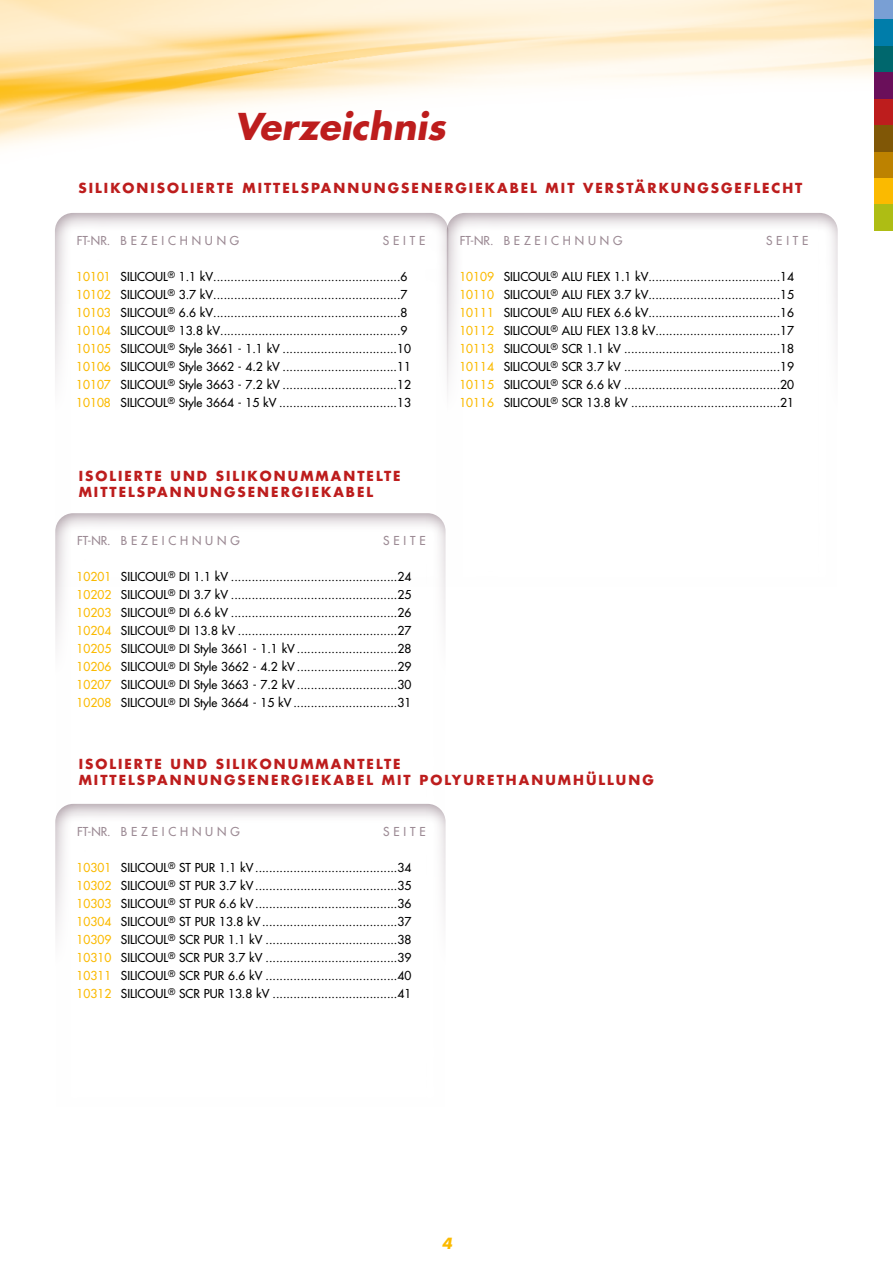
<style>
.page{position:relative;width:893px;height:1263px;background:#fff}
.page>*{position:absolute;margin:0;border:0;box-sizing:border-box;transform-origin:0 0}
.Normal_e{font:italic 700 36px "Futura";color:#bd1d1d}
.t1{font:italic 700 15px "Futura";color:#fbba00}
.t2{font:700 13.5px/16.2px "Futura Std";letter-spacing:.15em;color:#bd1d1d}
.Normal_e-2{font:500 12px "Futura Std";color:#000}
.Normal_e-3{font:500 12px "Futura Std";color:#9c8a94}
.s1{color:#fbba00}
</style>
<div class="page">
<img style="left:0;top:0;width:893px;height:212px">
<svg style="left:42px;top:201px;width:392px;height:388px"></svg>
<div style="left:434px;top:201px;width:417px;height:388px;background:#fff"></div>
<div style="left:875px;top:0;width:18px;height:19px;background:#799fd4"></div>
<div style="left:875px;top:99px;width:18px;height:26px;background:#bd1d1d"></div>
<div style="left:875px;top:45px;width:18px;height:27px;background:#00676d"></div>
<div style="left:875px;top:152px;width:18px;height:26px;background:#bd8200"></div>
<div style="left:875px;top:19px;width:18px;height:26px;background:#007daa"></div>
<div style="left:875px;top:125px;width:18px;height:27px;background:#805706"></div>
<div style="left:875px;top:72px;width:18px;height:26px;background:#6a0f5a"></div>
<div style="left:875px;top:178px;width:18px;height:27px;background:#fbba00"></div>
<div style="left:875px;top:204px;width:18px;height:27px;background:#aebd14"></div>
<p class="Normal_e" style="left:235px;top:101px;width:212px">Verzeichnis</p>
<p class="t2" style="left:79px;top:180px;width:725px">SILIKONISOLIERTE MITTELSPANNUNGSENERGIEKABEL MIT VERSTÄRKUNGSGEFLECHT</p>
<p class="Normal_e-3" style="left:77px;top:233px;width:164px">FT-NR. B E Z E I C H N U N G</p>
<p class="Normal_e-3" style="left:383px;top:233px;width:44px">S E I T E</p>
<p class="Normal_e-2" style="left:76px;top:269px;width:333px"><span class="s1">10101</span> SILICOUL<sup>®</sup> 1.1 kV......................................................6</p>
<p class="Normal_e-2" style="left:76px;top:287px;width:333px"><span class="s1">10102</span> SILICOUL<sup>®</sup> 3.7 kV......................................................7</p>
<p class="Normal_e-2" style="left:76px;top:305px;width:333px"><span class="s1">10103</span> SILICOUL<sup>®</sup> 6.6 kV......................................................8</p>
<p class="Normal_e-2" style="left:76px;top:323px;width:333px"><span class="s1">10104</span> SILICOUL<sup>®</sup> 13.8 kV....................................................9</p>
<p class="Normal_e-2" style="left:76px;top:341px;width:336px"><span class="s1">10105</span> SILICOUL<sup>®</sup> Style 3661 - 1.1 kV .................................10</p>
<p class="Normal_e-2" style="left:76px;top:359px;width:336px"><span class="s1">10106</span> SILICOUL<sup>®</sup> Style 3662 - 4.2 kV .................................11</p>
<p class="Normal_e-2" style="left:76px;top:377px;width:336px"><span class="s1">10107</span> SILICOUL<sup>®</sup> Style 3663 - 7.2 kV .................................12</p>
<p class="Normal_e-2" style="left:76px;top:395px;width:336px"><span class="s1">10108</span> SILICOUL<sup>®</sup> Style 3664 - 15 kV ..................................13</p>
<p class="t2" style="left:79px;top:467px;width:324px">ISOLIERTE UND SILIKONUMMANTELTE<br>MITTELSPANNUNGSENERGIEKABEL</p>
<p class="Normal_e-3" style="left:77px;top:533px;width:164px">FT-NR. B E Z E I C H N U N G</p>
<p class="Normal_e-3" style="left:383px;top:533px;width:44px">S E I T E</p>
<p class="Normal_e-2" style="left:77px;top:569px;width:336px"><span class="s1">10201</span> SILICOUL<sup>®</sup> DI 1.1 kV ................................................24</p>
<p class="Normal_e-2" style="left:77px;top:587px;width:336px"><span class="s1">10202</span> SILICOUL<sup>®</sup> DI 3.7 kV ................................................25</p>
<p class="Normal_e-2" style="left:77px;top:605px;width:336px"><span class="s1">10203</span> SILICOUL<sup>®</sup> DI 6.6 kV ................................................26</p>
<p class="Normal_e-2" style="left:77px;top:623px;width:336px"><span class="s1">10204</span> SILICOUL<sup>®</sup> DI 13.8 kV ..............................................27</p>
<p class="Normal_e-2" style="left:77px;top:641px;width:336px"><span class="s1">10205</span> SILICOUL<sup>®</sup> DI Style 3661 - 1.1 kV .............................28</p>
<p class="Normal_e-2" style="left:77px;top:659px;width:336px"><span class="s1">10206</span> SILICOUL<sup>®</sup> DI Style 3662 - 4.2 kV .............................29</p>
<p class="Normal_e-2" style="left:77px;top:677px;width:336px"><span class="s1">10207</span> SILICOUL<sup>®</sup> DI Style 3663 - 7.2 kV .............................30</p>
<p class="Normal_e-2" style="left:77px;top:695px;width:336px"><span class="s1">10208</span> SILICOUL<sup>®</sup> DI Style 3664 - 15 kV ..............................31</p>
<p class="Normal_e-3" style="left:460px;top:233px;width:164px">FT-NR. B E Z E I C H N U N G</p>
<p class="Normal_e-3" style="left:766px;top:233px;width:44px">S E I T E</p>
<p class="Normal_e-2" style="left:459px;top:269px;width:336px"><span class="s1">10109</span> SILICOUL<sup>®</sup> ALU FLEX 1.1 kV......................................14</p>
<p class="Normal_e-2" style="left:459px;top:287px;width:336px"><span class="s1">10110</span> SILICOUL<sup>®</sup> ALU FLEX 3.7 kV......................................15</p>
<p class="Normal_e-2" style="left:459px;top:305px;width:336px"><span class="s1">10111</span> SILICOUL<sup>®</sup> ALU FLEX 6.6 kV......................................16</p>
<p class="Normal_e-2" style="left:459px;top:323px;width:336px"><span class="s1">10112</span> SILICOUL<sup>®</sup> ALU FLEX 13.8 kV....................................17</p>
<p class="Normal_e-2" style="left:459px;top:341px;width:336px"><span class="s1">10113</span> SILICOUL<sup>®</sup> SCR 1.1 kV .............................................18</p>
<p class="Normal_e-2" style="left:459px;top:359px;width:336px"><span class="s1">10114</span> SILICOUL<sup>®</sup> SCR 3.7 kV .............................................19</p>
<p class="Normal_e-2" style="left:459px;top:377px;width:336px"><span class="s1">10115</span> SILICOUL<sup>®</sup> SCR 6.6 kV .............................................20</p>
<p class="Normal_e-2" style="left:459px;top:395px;width:336px"><span class="s1">10116</span> SILICOUL<sup>®</sup> SCR 13.8 kV ...........................................21</p>
<p class="t2" style="left:79px;top:756px;width:324px">ISOLIERTE UND SILIKONUMMANTELTE</p>
<p class="t2" style="left:79px;top:772px;width:577px">MITTELSPANNUNGSENERGIEKABEL MIT POLYURETHANUMHÜLLUNG</p>
<p class="Normal_e-3" style="left:77px;top:824px;width:164px">FT-NR. B E Z E I C H N U N G</p>
<p class="Normal_e-3" style="left:383px;top:824px;width:44px">S E I T E</p>
<p class="Normal_e-2" style="left:77px;top:860px;width:336px"><span class="s1">10301</span> SILICOUL<sup>®</sup> ST PUR 1.1 kV.........................................34</p>
<p class="Normal_e-2" style="left:77px;top:878px;width:336px"><span class="s1">10302</span> SILICOUL<sup>®</sup> ST PUR 3.7 kV.........................................35</p>
<p class="Normal_e-2" style="left:77px;top:896px;width:336px"><span class="s1">10303</span> SILICOUL<sup>®</sup> ST PUR 6.6 kV.........................................36</p>
<p class="Normal_e-2" style="left:77px;top:914px;width:336px"><span class="s1">10304</span> SILICOUL<sup>®</sup> ST PUR 13.8 kV.......................................37</p>
<p class="Normal_e-2" style="left:77px;top:932px;width:336px"><span class="s1">10309</span> SILICOUL<sup>®</sup> SCR PUR 1.1 kV ......................................38</p>
<p class="Normal_e-2" style="left:77px;top:950px;width:336px"><span class="s1">10310</span> SILICOUL<sup>®</sup> SCR PUR 3.7 kV ......................................39</p>
<p class="Normal_e-2" style="left:77px;top:968px;width:336px"><span class="s1">10311</span> SILICOUL<sup>®</sup> SCR PUR 6.6 kV ......................................40</p>
<p class="Normal_e-2" style="left:77px;top:986px;width:336px"><span class="s1">10312</span> SILICOUL<sup>®</sup> SCR PUR 13.8 kV ....................................41</p>
<p class="t1" style="left:442px;top:1232px;width:12px">4</p>
</div>
